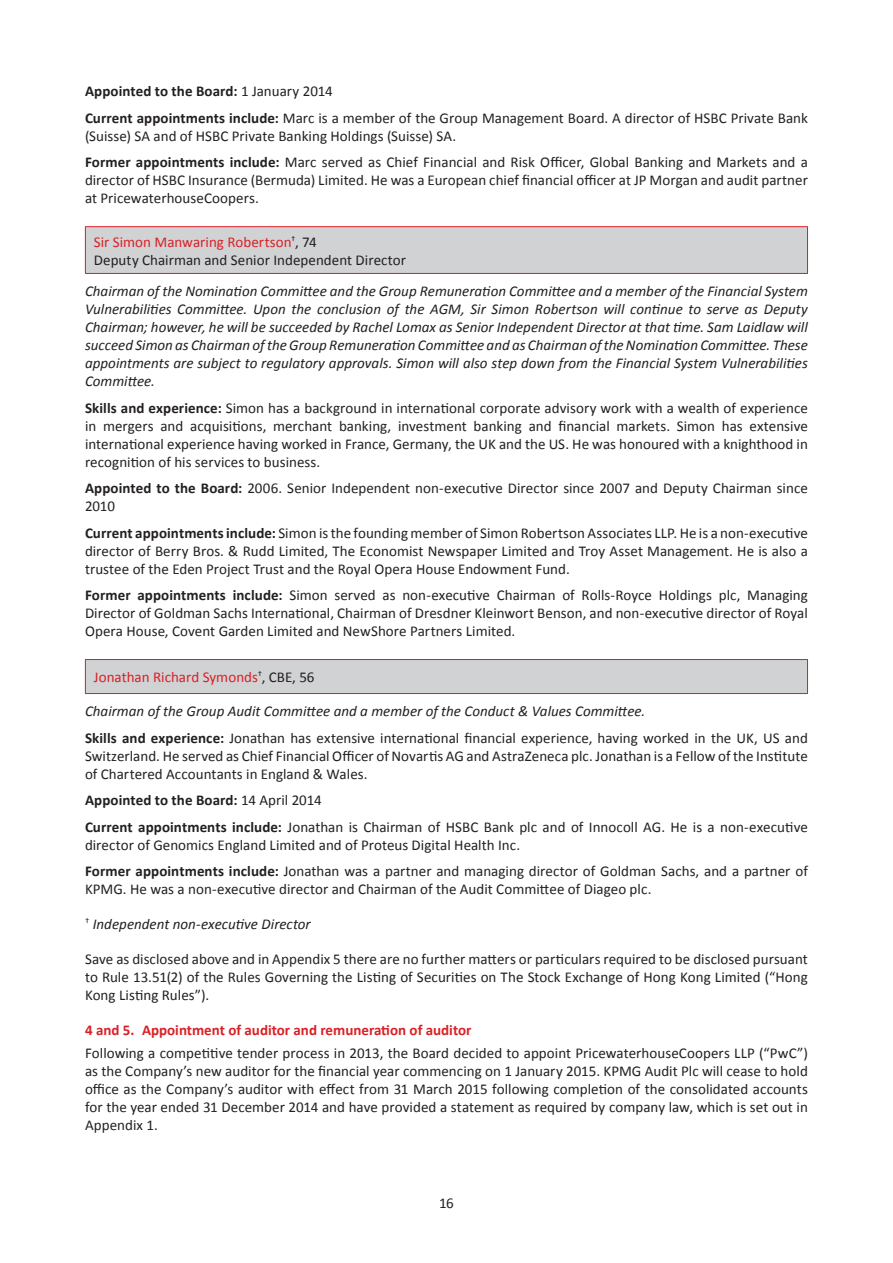
<style>
.page{position:relative;width:893px;height:1263px;background:#fff}
.page>*{position:absolute;margin:0;border:0;box-sizing:border-box;transform-origin:0 0}
.t1{font:15px/18px "Calibri";letter-spacing:.005em;color:#231f20}
.t2{font:italic 15px/18px "Calibri";color:#231f20;text-align:justify}
.t3{font:700 15px "Calibri";color:#d92026}
.t4{font:15px "Calibri";color:#d92026}
.s1{font-weight:700}
.s2{color:#d92026}
.s3{color:#231f20}
.s4{font-style:italic}
</style>
<div class="page">
<div style="left:85px;top:227px;width:722px;height:46px;background:#d1d2d4"></div>
<hr style="left:85px;top:226px;width:723px;height:1px;background:#d92026">
<hr style="left:85px;top:227px;width:1px;height:46px;background:#d92026">
<hr style="left:807px;top:227px;width:1px;height:46px;background:#d92026">
<hr style="left:85px;top:273px;width:723px;height:1px;background:#d92026">
<div style="left:85px;top:659px;width:722px;height:34px;background:#d1d2d4"></div>
<hr style="left:85px;top:659px;width:723px;height:1px;background:#d92026">
<hr style="left:85px;top:660px;width:1px;height:33px;background:#d92026">
<hr style="left:807px;top:660px;width:1px;height:33px;background:#d92026">
<hr style="left:85px;top:693px;width:723px;height:1px;background:#d92026">
<p class="t1" style="left:85px;top:78px;width:724px;line-height:26.5px"><span class="s1">Appointed to the Board:</span> 1 January 2014<br><span class="s1">Current appointments include:</span> Marc is a member of the Group Management Board. A director of HSBC Private Bank</p>
<p class="t1" style="left:85px;top:123px;width:724px;line-height:26.5px">(Suisse) SA and of HSBC Private Banking Holdings (Suisse) SA.<br><span class="s1">Former appointments include:</span> Marc served as Chief Financial and Risk Officer, Global Banking and Markets and a</p>
<p class="t1" style="left:85px;top:171px;width:724px">director of HSBC Insurance (Bermuda) Limited. He was a European chief financial officer at JP Morgan and audit partner at PricewaterhouseCoopers.</p>
<p class="t1" style="left:94px;top:233px;width:314px"><span class="s2">Sir Simon Manwaring Robertson</span><sup>†</sup>, 74<br>Deputy Chairman and Senior Independent Director</p>
<p class="t2" style="left:85px;top:282px;width:724px">Chairman of the Nomination Committee and the Group Remuneration Committee and a member of the Financial System Vulnerabilities Committee. Upon the conclusion of the AGM, Sir Simon Robertson will continue to serve as Deputy Chairman; however, he will be succeeded by Rachel Lomax as Senior Independent Director at that time. Sam Laidlaw will succeed Simon as Chairman of the Group Remuneration Committee and as Chairman of the Nomination Committee. These appointments are subject to regulatory approvals. Simon will also step down from the Financial System Vulnerabilities Committee.</p>
<p class="t1" style="left:85px;top:399px;width:724px;text-align:justify"><span class="s1">Skills and experience:</span> Simon has a background in international corporate advisory work with a wealth of experience in mergers and acquisitions, merchant banking, investment banking and financial markets. Simon has extensive international experience having worked in France, Germany, the UK and the US. He was honoured with a knighthood in recognition of his services to business.</p>
<p class="t1" style="left:85px;top:479px;width:724px"><span class="s1">Appointed to the Board:</span> 2006. Senior Independent non-executive Director since 2007 and Deputy Chairman since<br>2010</p>
<p class="t1" style="left:85px;top:524px;width:724px;text-align:justify"><span class="s1">Current appointments include:</span> Simon is the founding member of Simon Robertson Associates LLP. He is a non-executive director of Berry Bros. &amp; Rudd Limited, The Economist Newspaper Limited and Troy Asset Management. He is also a trustee of the Eden Project Trust and the Royal Opera House Endowment Fund.</p>
<p class="t1" style="left:85px;top:586px;width:724px;text-align:justify"><span class="s1">Former appointments include:</span> Simon served as non-executive Chairman of Rolls-Royce Holdings plc, Managing Director of Goldman Sachs International, Chairman of Dresdner Kleinwort Benson, and non-executive director of Royal Opera House, Covent Garden Limited and NewShore Partners Limited.</p>
<p class="t4" style="left:94px;top:668px;width:222px">Jonathan Richard Symonds<sup>†</sup><span class="s3">, CBE, 56</span></p>
<p class="t1" style="left:85px;top:698px;width:724px;line-height:26.5px"><span class="s4">Chairman of the Group Audit Committee and a member of the Conduct &amp; Values Committee.<br></span><span class="s1">Skills and experience:</span> Jonathan has extensive international financial experience, having worked in the UK, US and</p>
<p class="t1" style="left:85px;top:747px;width:724px">Switzerland. He served as Chief Financial Officer of Novartis AG and AstraZeneca plc. Jonathan is a Fellow of the Institute of Chartered Accountants in England &amp; Wales.</p>
<p class="t1" style="left:85px;top:787px;width:724px;line-height:26.5px"><span class="s1">Appointed to the Board:</span> 14 April 2014<br><span class="s1">Current appointments include:</span> Jonathan is Chairman of HSBC Bank plc and of Innocoll AG. He is a non-executive</p>
<p class="t1" style="left:85px;top:831px;width:724px;line-height:26.5px">director of Genomics England Limited and of Proteus Digital Health Inc.<br><span class="s1">Former appointments include:</span> Jonathan was a partner and managing director of Goldman Sachs, and a partner of</p>
<p class="t1" style="left:85px;top:880px;width:568px">KPMG. He was a non-executive director and Chairman of the Audit Committee of Diageo plc.</p>
<p class="t2" style="left:85px;top:915px;width:227px"><sup>†</sup> Independent non-executive Director</p>
<p class="t1" style="left:85px;top:950px;width:724px;text-align:justify">Save as disclosed above and in Appendix 5 there are no further matters or particulars required to be disclosed pursuant to Rule 13.51(2) of the Rules Governing the Listing of Securities on The Stock Exchange of Hong Kong Limited (“Hong Kong Listing Rules”).</p>
<p class="t3" style="left:85px;top:1021px;width:388px">4 and 5. Appointment of auditor and remuneration of auditor</p>
<p class="t1" style="left:85px;top:1043px;width:724px;text-align:justify">Following a competitive tender process in 2013, the Board decided to appoint PricewaterhouseCoopers LLP (“PwC”) as the Company’s new auditor for the financial year commencing on 1 January 2015. KPMG Audit Plc will cease to hold office as the Company’s auditor with effect from 31 March 2015 following completion of the consolidated accounts for the year ended 31 December 2014 and have provided a statement as required by company law, which is set out in Appendix 1.</p>
<p class="t1" style="left:439px;top:1194px;width:16px">16</p>
</div>
